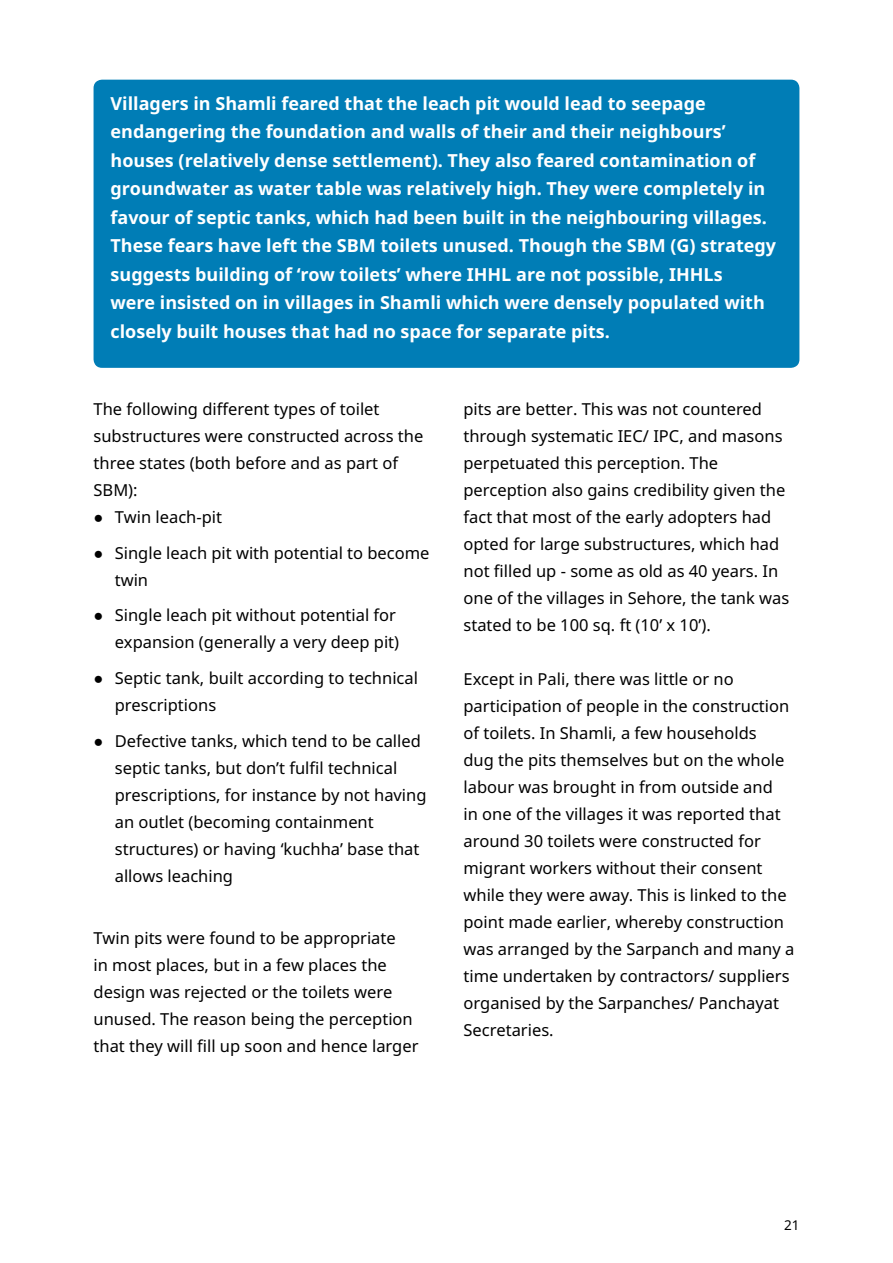
<style>
.page{position:relative;width:893px;height:1263px;background:#fff}
.page>*{position:absolute;margin:0;border:0;box-sizing:border-box;transform-origin:0 0}
.t1{font:700 18px/28.5px "Noto Sans";color:#fff}
.t2{font:16.5px/27px "Noto Sans";color:#000}
.t3{font:13.5px "Noto Sans";color:#000}
</style>
<div class="page">
<div style="left:94px;top:80px;width:705px;height:288px;background:#007db6;border-radius:9px"></div>
<p class="t1" style="left:111px;top:89px;width:667px">Villagers in Shamli feared that the leach pit would lead to seepage endangering the foundation and walls of their and their neighbours’ houses (relatively dense settlement). They also feared contamination of groundwater as water table was relatively high. They were completely in favour of septic tanks, which had been built in the neighbouring villages.<br>These fears have left the SBM toilets unused. Though the SBM (G) strategy suggests building of ‘row toilets’ where IHHL are not possible, IHHLs<br>were insisted on in villages in Shamli which were densely populated with closely built houses that had no space for separate pits.</p>
<p class="t2" style="left:94px;top:396px;width:331px">The following different types of toilet substructures were constructed across the three states (both before and as part of<br>SBM):</p>
<p class="t2" style="left:94px;top:504px;width:130px">● Twin leach-pit</p>
<p class="t2" style="left:115px;top:539px;width:316px;text-indent:-21px">● Single leach pit with potential to become twin</p>
<p class="t2" style="left:94px;top:602px;width:307px;text-align:right">● Single leach pit without potential for expansion (generally a very deep pit)</p>
<p class="t2" style="left:115px;top:664px;width:305px;text-indent:-21px">● Septic tank, built according to technical prescriptions</p>
<p class="t2" style="left:115px;top:727px;width:313px;text-indent:-21px">● Defective tanks, which tend to be called septic tanks, but don’t fulfil technical prescriptions, for instance by not having an outlet (becoming containment structures) or having ‘kuchha’ base that allows leaching</p>
<p class="t2" style="left:94px;top:924px;width:327px">Twin pits were found to be appropriate<br>in most places, but in a few places the design was rejected or the toilets were unused. The reason being the perception that they will fill up soon and hence larger</p>
<p class="t2" style="left:463px;top:395px;width:327px">pits are better. This was not countered through systematic IEC/ IPC, and masons perpetuated this perception. The perception also gains credibility given the fact that most of the early adopters had opted for large substructures, which had not filled up - some as old as 40 years. In one of the villages in Sehore, the tank was stated to be 100 sq. ft (10’ x 10’).</p>
<p class="t2" style="left:463px;top:665px;width:332px">Except in Pali, there was little or no participation of people in the construction of toilets. In Shamli, a few households<br>dug the pits themselves but on the whole labour was brought in from outside and<br>in one of the villages it was reported that around 30 toilets were constructed for migrant workers without their consent while they were away. This is linked to the point made earlier, whereby construction was arranged by the Sarpanch and many a time undertaken by contractors/ suppliers organised by the Sarpanches/ Panchayat Secretaries.</p>
<p class="t3" style="left:784px;top:1216px;width:17px">21</p>
</div>
